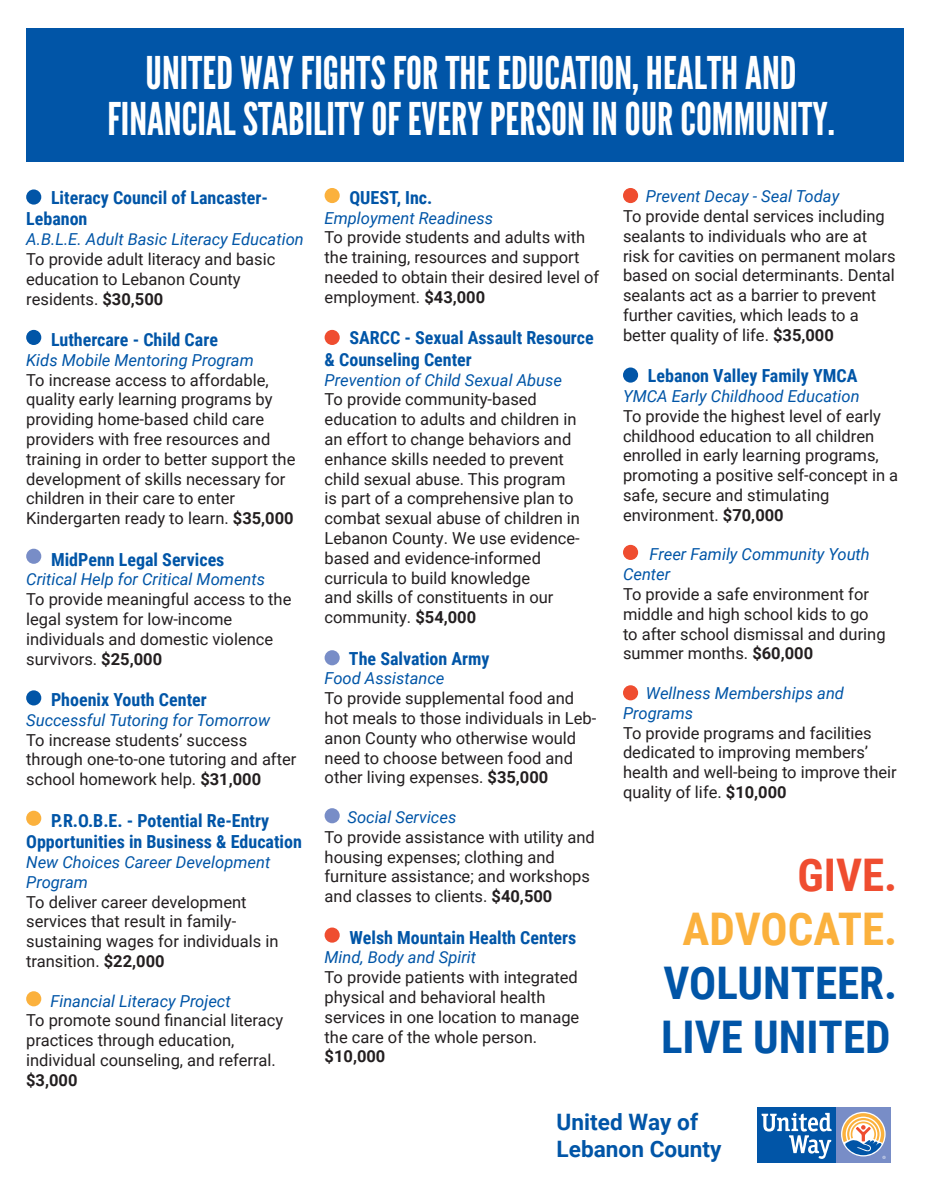
<style>
.page{position:relative;width:930px;height:1200px;background:#fff}
.page>*{position:absolute;margin:0;border:0;box-sizing:border-box;transform-origin:0 0}
.t1{font:45px "League Gothic";color:#fff}
.t2{font:700 45px "Roboto Condensed";color:#0155a7}
.t3{font:700 45px "Roboto Condensed";color:#fbb13d}
.t4{font:700 45px "Roboto Condensed";color:#ef4d30}
.t5{font:700 22.65px/26.5px "Roboto";color:#0155a7}
.t6{font:700 18px/21.6px "Roboto Condensed";color:#0155a7}
.t7{font:16.5px/19.8px "Roboto";color:#231f20}
.t8{font:italic 16.5px/19.8px "Roboto";color:#0155a7}
.s1{font-weight:700}
</style>
<div class="page">
<div style="left:26px;top:549px;width:15px;height:15px;background:#788dc7;border-radius:50%"></div>
<svg style="left:757px;top:1107px;width:134px;height:56px;background:#6089b7"></svg>
<div style="left:26px;top:28px;width:878px;height:134px;background:#0155a7"></div>
<div style="left:26px;top:330px;width:15px;height:15px;background:#0155a7;border-radius:50%"></div>
<div style="left:26px;top:690px;width:15px;height:15px;background:#0155a7;border-radius:50%"></div>
<div style="left:623px;top:545px;width:15px;height:15px;background:#ef4d30;border-radius:50%"></div>
<div style="left:325px;top:330px;width:15px;height:15px;background:#ef4d30;border-radius:50%"></div>
<div style="left:325px;top:650px;width:15px;height:15px;background:#788dc7;border-radius:50%"></div>
<div style="left:26px;top:811px;width:15px;height:15px;background:#fbb13d;border-radius:50%"></div>
<div style="left:26px;top:991px;width:15px;height:15px;background:#fbb13d;border-radius:50%"></div>
<div style="left:325px;top:808px;width:15px;height:15px;background:#788dc7;border-radius:50%"></div>
<div style="left:623px;top:368px;width:15px;height:15px;background:#0155a7;border-radius:50%"></div>
<div style="left:623px;top:188px;width:15px;height:15px;background:#ef4d30;border-radius:50%"></div>
<div style="left:623px;top:685px;width:15px;height:15px;background:#ef4d30;border-radius:50%"></div>
<div style="left:325px;top:928px;width:15px;height:15px;background:#ef4d30;border-radius:50%"></div>
<div style="left:325px;top:188px;width:15px;height:15px;background:#fbb13d;border-radius:50%"></div>
<div style="left:26px;top:189px;width:15px;height:16px;background:#0155a7;border-radius:50%"></div>
<p class="t1" style="left:146px;top:46px;width:653px">UNITED WAY FIGHTS FOR THE EDUCATION, HEALTH AND</p>
<p class="t1" style="left:107px;top:92px;width:729px">FINANCIAL STABILITY OF EVERY PERSON IN OUR COMMUNITY.</p>
<p class="t6" style="left:51px;top:186px;width:218px">Literacy Council of Lancaster-</p>
<p class="t6" style="left:26px;top:208px;width:63px">Lebanon</p>
<p class="t8" style="left:26px;top:229px;width:279px">A.B.L.E. Adult Basic Literacy Education</p>
<p class="t7" style="left:26px;top:249px;width:251px">To provide adult literacy and basic</p>
<p class="t7" style="left:26px;top:268px;width:216px">education to Lebanon County</p>
<p class="t7" style="left:26px;top:288px;width:139px">residents. <span class="s1">$30,500</span></p>
<p class="t6" style="left:51px;top:328px;width:168px">Luthercare - Child Care</p>
<p class="t8" style="left:26px;top:349px;width:229px">Kids Mobile Mentoring Program</p>
<p class="t7" style="left:26px;top:369px;width:244px">To increase access to affordable,</p>
<p class="t7" style="left:26px;top:389px;width:248px">quality early learning programs by</p>
<p class="t7" style="left:26px;top:409px;width:239px">providing home-based child care</p>
<p class="t7" style="left:26px;top:429px;width:271px">providers with free resources and training in order to better support the development of skills necessary for children in their care to enter</p>
<p class="t7" style="left:26px;top:508px;width:269px">Kindergarten ready to learn. <span class="s1">$35,000</span></p>
<p class="t6" style="left:51px;top:548px;width:175px">MidPenn Legal Services</p>
<p class="t8" style="left:26px;top:569px;width:240px">Critical Help for Critical Moments</p>
<p class="t7" style="left:26px;top:589px;width:267px">To provide meaningful access to the legal system for low-income</p>
<p class="t7" style="left:26px;top:628px;width:249px">individuals and domestic violence survivors. <span class="s1">$25,000</span></p>
<p class="t6" style="left:51px;top:688px;width:157px">Phoenix Youth Center</p>
<p class="t8" style="left:26px;top:709px;width:246px">Successful Tutoring for Tomorrow</p>
<p class="t7" style="left:26px;top:729px;width:272px">To increase students’ success through one-to-one tutoring and after school homework help. <span class="s1">$31,000</span></p>
<p class="t6" style="left:51px;top:809px;width:220px">P.R.O.B.E. - Potential Re-Entry</p>
<p class="t6" style="left:26px;top:830px;width:277px">Opportunities in Business &amp; Education</p>
<p class="t8" style="left:26px;top:852px;width:246px">New Choices Career Development<br>Program</p>
<p class="t7" style="left:26px;top:891px;width:222px">To deliver career development</p>
<p class="t7" style="left:26px;top:911px;width:212px">services that result in family-</p>
<p class="t7" style="left:26px;top:931px;width:254px">sustaining wages for individuals in transition. <span class="s1">$22,000</span></p>
<p class="t8" style="left:50px;top:990px;width:182px">Financial Literacy Project</p>
<p class="t7" style="left:26px;top:1010px;width:259px">To promote sound financial literacy practices through education,</p>
<p class="t7" style="left:26px;top:1050px;width:251px">individual counseling, and referral. <span class="s1">$3,000</span></p>
<p class="t6" style="left:349px;top:186px;width:85px">QUEST, Inc.</p>
<p class="t8" style="left:325px;top:207px;width:170px">Employment Readiness</p>
<p class="t7" style="left:325px;top:227px;width:276px">To provide students and adults with the training, resources and support needed to obtain their desired level of employment. <span class="s1">$43,000</span></p>
<p class="t6" style="left:325px;top:326px;width:271px;text-indent:25px">SARCC - Sexual Assault Resource &amp; Counseling Center</p>
<p class="t8" style="left:325px;top:369px;width:239px">Prevention of Child Sexual Abuse</p>
<p class="t7" style="left:325px;top:389px;width:257px">To provide community-based education to adults and children in an effort to change behaviors and enhance skills needed to prevent child sexual abuse. This program is part of a comprehensive plan to combat sexual abuse of children in<br>Lebanon County. We use evidence&shy;based and evidence-informed curricula to build knowledge<br>and skills of constituents in our community. <span class="s1">$54,000</span></p>
<p class="t6" style="left:349px;top:647px;width:142px">The Salvation Army</p>
<p class="t8" style="left:325px;top:668px;width:121px">Food Assistance</p>
<p class="t7" style="left:325px;top:688px;width:273px">To provide supplemental food and hot meals to those individuals in Leb&shy;anon County who otherwise would need to choose between food and other living expenses. <span class="s1">$35,000</span></p>
<p class="t8" style="left:347px;top:807px;width:110px">Social Services</p>
<p class="t7" style="left:325px;top:826px;width:272px">To provide assistance with utility and housing expenses; clothing and</p>
<p class="t7" style="left:325px;top:866px;width:267px">furniture assistance; and workshops and classes to clients. <span class="s1">$40,500</span></p>
<p class="t6" style="left:349px;top:926px;width:228px">Welsh Mountain Health Centers</p>
<p class="t8" style="left:325px;top:947px;width:153px">Mind, Body and Spirit</p>
<p class="t7" style="left:325px;top:967px;width:255px">To provide patients with integrated physical and behavioral health</p>
<p class="t7" style="left:325px;top:1006px;width:256px">services in one location to manage the care of the whole person. <span class="s1">$10,000</span></p>
<p class="t8" style="left:646px;top:186px;width:195px">Prevent Decay - Seal Today</p>
<p class="t7" style="left:623px;top:206px;width:274px">To provide dental services including sealants to individuals who are at risk for cavities on permanent molars based on social determinants. Dental sealants act as a barrier to prevent further cavities, which leads to a</p>
<p class="t7" style="left:623px;top:324px;width:212px">better quality of life. <span class="s1">$35,000</span></p>
<p class="t6" style="left:648px;top:364px;width:211px">Lebanon Valley Family YMCA</p>
<p class="t8" style="left:623px;top:386px;width:238px">YMCA Early Childhood Education</p>
<p class="t7" style="left:623px;top:405px;width:277px">To provide the highest level of early childhood education to all children enrolled in early learning programs, promoting a positive self-concept in a safe, secure and stimulating</p>
<p class="t7" style="left:623px;top:504px;width:162px">environment. <span class="s1">$70,000</span></p>
<p class="t8" style="left:623px;top:544px;width:248px;text-indent:27px">Freer Family Community Youth<br>Center</p>
<p class="t7" style="left:623px;top:584px;width:264px">To provide a safe environment for middle and high school kids to go to after school dismissal and during summer months. <span class="s1">$60,000</span></p>
<p class="t8" style="left:646px;top:683px;width:200px">Wellness Memberships and</p>
<p class="t8" style="left:623px;top:702px;width:72px">Programs</p>
<p class="t7" style="left:623px;top:722px;width:275px">To provide programs and facilities dedicated to improving members’ health and well-being to improve their quality of life. <span class="s1">$10,000</span></p>
<p class="t4" style="left:798px;top:844px;width:101px">GIVE.</p>
<p class="t3" style="left:683px;top:898px;width:216px">ADVOCATE.</p>
<p class="t2" style="left:664px;top:952px;width:235px">VOLUNTEER.</p>
<p class="t2" style="left:661px;top:1006px;width:231px">LIVE UNITED</p>
<p class="t5" style="left:557px;top:1108px;width:166px">United Way of<br>Lebanon County</p>
</div>
